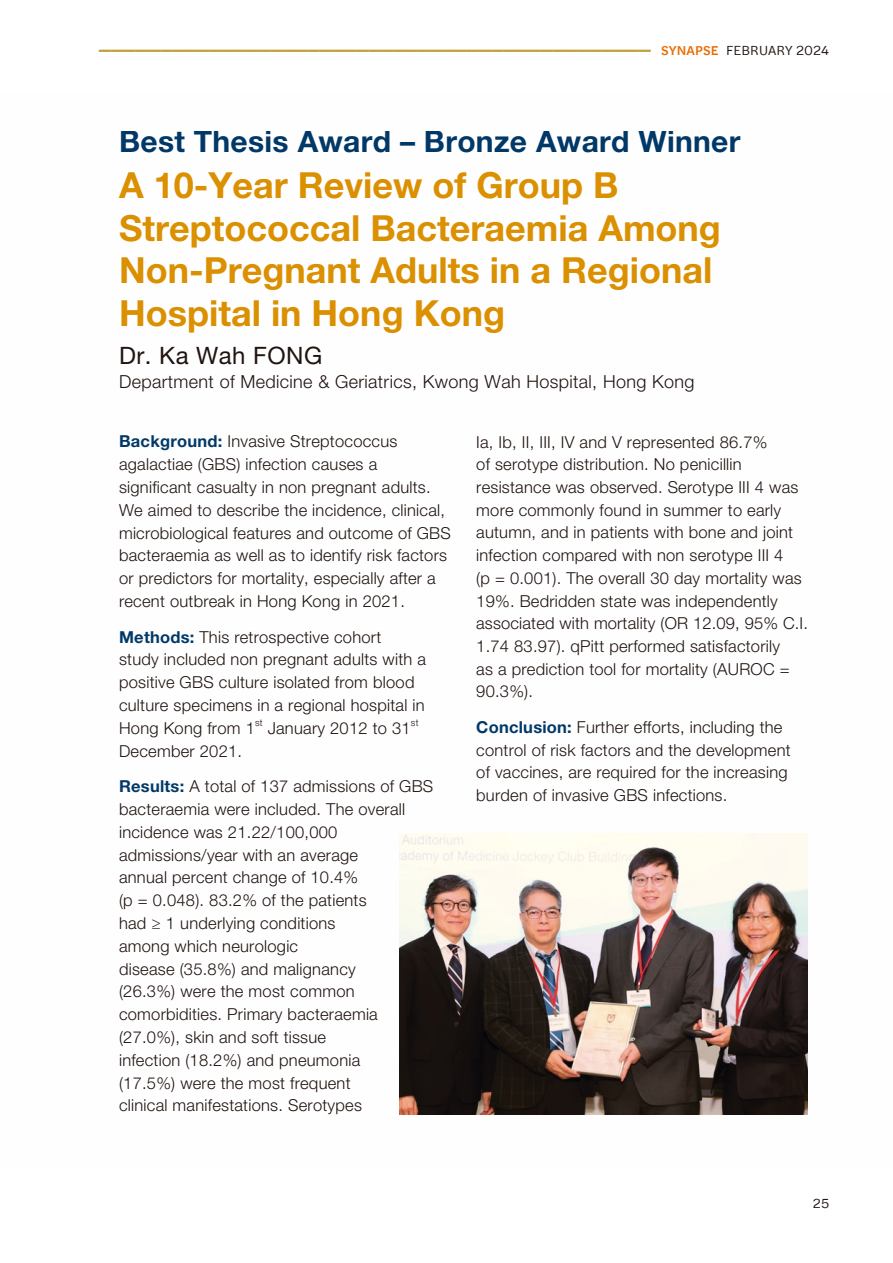
<style>
.page{position:relative;width:893px;height:1263px;background:#fff}
.page>*{position:absolute;margin:0;border:0;box-sizing:border-box;transform-origin:0 0}
.t1{font:700 36px/42.5px "Helvetica Neue LT Std";color:#da9100}
.t2{font:700 30px "Helvetica Neue LT Std";letter-spacing:.01em;color:#003968}
.t3{font:24px "Helvetica Neue LT Std";letter-spacing:.02em;color:#1f1410}
.t4{font:600 18px "Halyard Text";color:#c2a13d}
.t5{font:300 18px "Helvetica Neue LT Std";letter-spacing:.02em;color:#1f1410}
.t6{font:300 16.5px/22.8px "Helvetica Neue LT Std";letter-spacing:.015em;color:#1f1410}
.t7{font:13.5px "Halyard Text";color:#1f1410}
.t8{font:300 9.6px "Helvetica Neue LT Std";color:#1f1410}
.s1{font-weight:500;font-size:13.5px;color:#e96c00}
.s2{font-weight:400;font-size:13.5px;color:#1f1410}
.s3{font-weight:700;color:#003968}
</style>
<div class="page">
<img style="left:400px;top:833px;width:408px;height:281px">
<p class="t4" style="left:98px;top:38px;width:733px">————————————————————————————————————————————— <span class="s1">S Y N A P S E</span> <span class="s2">F E B R UA RY 2 0 24</span></p>
<h2 class="t2" style="left:119px;top:123px;width:623px">Best Thesis Award – Bronze Award Winner</h2>
<h1 class="t1" style="left:119px;top:163px;width:603px">A 10-Year Review of Group B<br>Streptococcal Bacteraemia Among<br>Non-Pregnant Adults in a Regional<br>Hospital in Hong Kong</h1>
<h3 class="t3" style="left:119px;top:341px;width:205px">Dr. Ka Wah FONG</h3>
<p class="t5" style="left:119px;top:371px;width:577px">Department of Medicine &amp; Geriatrics, Kwong Wah Hospital, Hong Kong</p>
<p class="t6" style="left:119px;top:430px;width:333px"><span class="s3">Background:</span> Invasive Streptococcus agalactiae (GBS) infection causes a significant casualty in non pregnant adults.<br>We aimed to describe the incidence, clinical, microbiological features and outcome of GBS bacteraemia as well as to identify risk factors or predictors for mortality, especially after a recent outbreak in Hong Kong in 2021.</p>
<p class="t6" style="left:119px;top:625px;width:308px"><span class="s3">Methods:</span> This retrospective cohort<br>study included non pregnant adults with a positive GBS culture isolated from blood culture specimens in a regional hospital in Hong Kong from 1</p>
<p class="t8" style="left:255px;top:717px;width:9px">st</p>
<p class="t6" style="left:268px;top:716px;width:145px">January 2012 to 31</p>
<p class="t8" style="left:411px;top:717px;width:9px">st</p>
<p class="t6" style="left:119px;top:733px;width:316px;line-height:35.5px">December 2021.<br><span class="s3">Results:</span> A total of 137 admissions of GBS</p>
<p class="t6" style="left:119px;top:797px;width:288px">bacteraemia were included. The overall incidence was 21.22/100,000 admissions/year with an average annual percent change of 10.4%<br>(p = 0.048). 83.2% of the patients<br>had ≥ 1 underlying conditions<br>among which neurologic<br>disease (35.8%) and malignancy (26.3%) were the most common comorbidities. Primary bacteraemia (27.0%), skin and soft tissue<br>infection (18.2%) and pneumonia (17.5%) were the most frequent<br>clinical manifestations. Serotypes</p>
<p class="t6" style="left:476px;top:430px;width:333px">Ia, Ib, II, III, IV and V represented 86.7%<br>of serotype distribution. No penicillin resistance was observed. Serotype III 4 was more commonly found in summer to early autumn, and in patients with bone and joint infection compared with non serotype III 4<br>(p = 0.001). The overall 30 day mortality was 19%. Bedridden state was independently associated with mortality (OR 12.09, 95% C.I.<br>1.74 83.97). qPitt performed satisfactorily<br>as a prediction tool for mortality (AUROC = 90.3%).</p>
<p class="t6" style="left:476px;top:715px;width:316px"><span class="s3">Conclusion:</span> Further efforts, including the control of risk factors and the development of vaccines, are required for the increasing burden of invasive GBS infections.</p>
<p class="t7" style="left:813px;top:1193px;width:18px">25</p>
</div>
